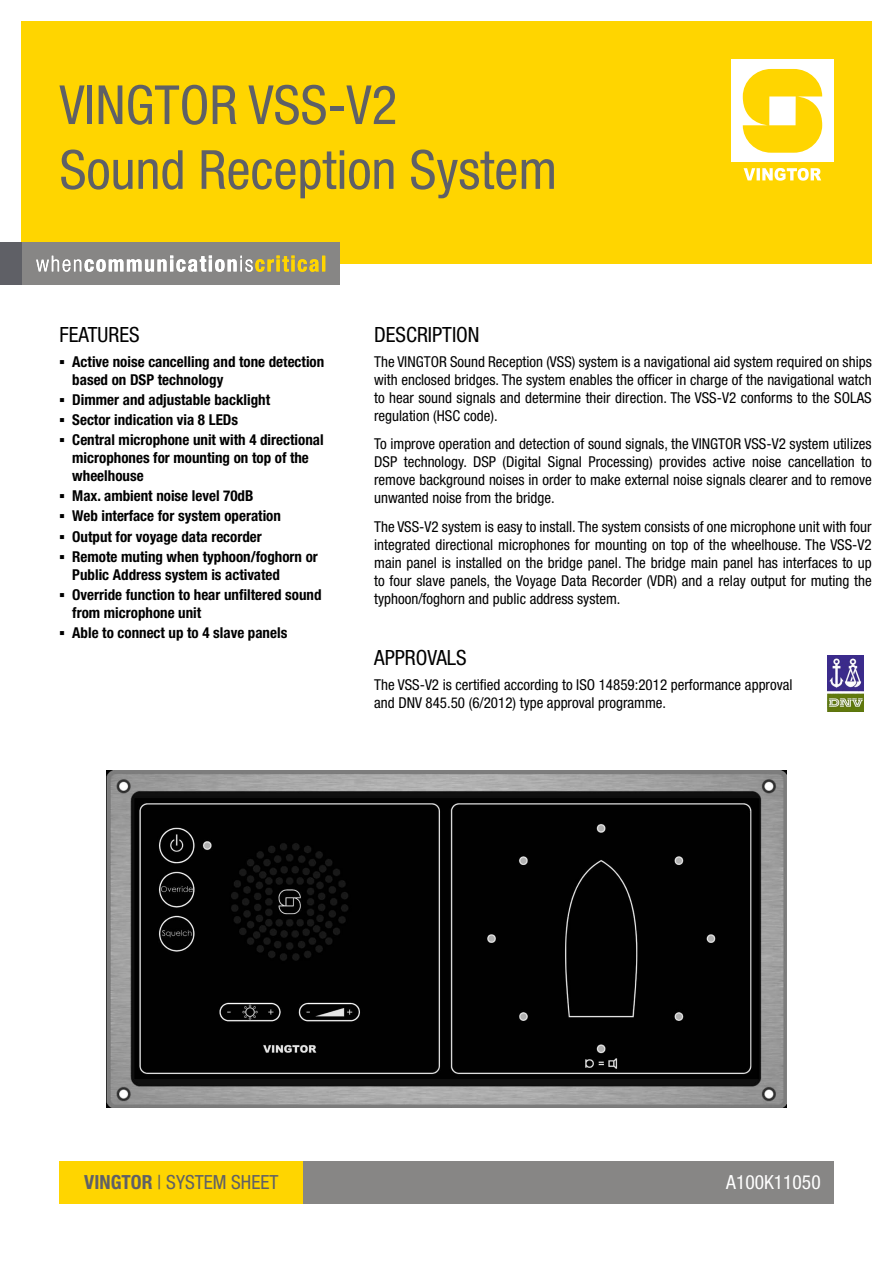
<style>
.page{position:relative;width:893px;height:1263px;background:#fff}
.page>*{position:absolute;margin:0;border:0;box-sizing:border-box;transform-origin:0 0}
.t1{font:condensed 54px/64.8px "Helvetica Neue LT Std";color:#5f6066}
.t2{font:condensed 21px "Helvetica Neue LT Std";color:#000}
.t3{font:condensed 19.5px "Helvetica Neue LT Std";color:#5f6066}
.t4{font:condensed 19.5px "Helvetica Neue LT Std";color:#fff}
.t5{font:condensed 15px/18px "Helvetica Neue LT Std";color:#000;text-align:justify}
.t6{font:700 condensed 15px/18px "Helvetica Neue LT Std";color:#000}
.s1{font-family:"Arial";font-stretch:normal}
.s2{font-weight:700}
</style>
<div class="page">
<div style="left:21px;top:21px;width:851px;height:243px;background:#ffd500"></div>
<div style="left:303px;top:1161px;width:530px;height:42px;background:#878685"></div>
<div style="left:60px;top:1161px;width:243px;height:42px;background:#ffd500"></div>
<div style="left:21px;top:242px;width:319px;height:43px;background:#878685"></div>
<div style="left:0;top:242px;width:21px;height:43px;background:#5f6066"></div>
<svg style="left:36px;top:255px;width:289px;height:17px"></svg>
<div style="left:731px;top:60px;width:102px;height:102px;background:#fff"></div>
<svg style="left:743px;top:69px;width:79px;height:84px"></svg>
<svg style="left:744px;top:168px;width:77px;height:13px"></svg>
<img style="left:106px;top:770px;width:680px;height:337px">
<img style="left:828px;top:656px;width:35px;height:55px">
<h1 class="t1" style="left:60px;top:72px;width:499px">VINGTOR VSS-V2<br>Sound Reception System</h1>
<h2 class="t2" style="left:60px;top:323px;width:82px">FEATURES</h2>
<p class="t6" style="left:72px;top:352px;width:253px;text-indent:-13px"><span class="s1">▪</span> Active noise cancelling and tone detection based on DSP technology</p>
<p class="t6" style="left:60px;top:390px;width:212px"><span class="s1">▪</span> Dimmer and adjustable backlight</p>
<p class="t6" style="left:60px;top:411px;width:180px"><span class="s1">▪</span> Sector indication via 8 LEDs</p>
<p class="t6" style="left:72px;top:431px;width:253px;text-indent:-13px"><span class="s1">▪</span> Central microphone unit with 4 directional microphones for mounting on top of the wheelhouse</p>
<p class="t6" style="left:60px;top:487px;width:195px"><span class="s1">▪</span> Max. ambient noise level 70dB</p>
<p class="t6" style="left:60px;top:507px;width:223px"><span class="s1">▪</span> Web interface for system operation</p>
<p class="t6" style="left:60px;top:527px;width:204px"><span class="s1">▪</span> Output for voyage data recorder</p>
<p class="t6" style="left:72px;top:547px;width:247px;text-indent:-13px"><span class="s1">▪</span> Remote muting when typhoon/foghorn or<br>Public Address system is activated</p>
<p class="t6" style="left:72px;top:585px;width:251px;text-indent:-13px"><span class="s1">▪</span> Override function to hear unfiltered sound from microphone unit</p>
<p class="t6" style="left:60px;top:623px;width:229px"><span class="s1">▪</span> Able to connect up to 4 slave panels</p>
<h2 class="t2" style="left:374px;top:323px;width:107px">DESCRIPTION</h2>
<p class="t5" style="left:374px;top:352px;width:499px">The VINGTOR Sound Reception (VSS) system is a navigational aid system required on ships with enclosed bridges. The system enables the officer in charge of the navigational watch to hear sound signals and determine their direction. The VSS-V2 conforms to the SOLAS regulation (HSC code).</p>
<p class="t5" style="left:374px;top:435px;width:499px">To improve operation and detection of sound signals, the VINGTOR VSS-V2 system utilizes DSP technology. DSP (Digital Signal Processing) provides active noise cancellation to remove background noises in order to make external noise signals clearer and to remove unwanted noise from the bridge.</p>
<p class="t5" style="left:374px;top:518px;width:499px">The VSS-V2 system is easy to install. The system consists of one microphone unit with four integrated directional microphones for mounting on top of the wheelhouse. The VSS-V2 main panel is installed on the bridge panel. The bridge main panel has interfaces to up to four slave panels, the Voyage Data Recorder (VDR) and a relay output for muting the typhoon/foghorn and public address system.</p>
<h2 class="t2" style="left:374px;top:646px;width:94px">APPROVALS</h2>
<p class="t5" style="left:374px;top:675px;width:420px">The VSS-V2 is certified according to ISO 14859:2012 performance approval and DNV 845.50 (6/2012) type approval programme.</p>
<h3 class="t3" style="left:84px;top:1171px;width:196px"><span class="s2">VINGTOR</span> | SYSTEM SHEET</h3>
<h3 class="t4" style="left:726px;top:1171px;width:96px">A100K11050</h3>
</div>
